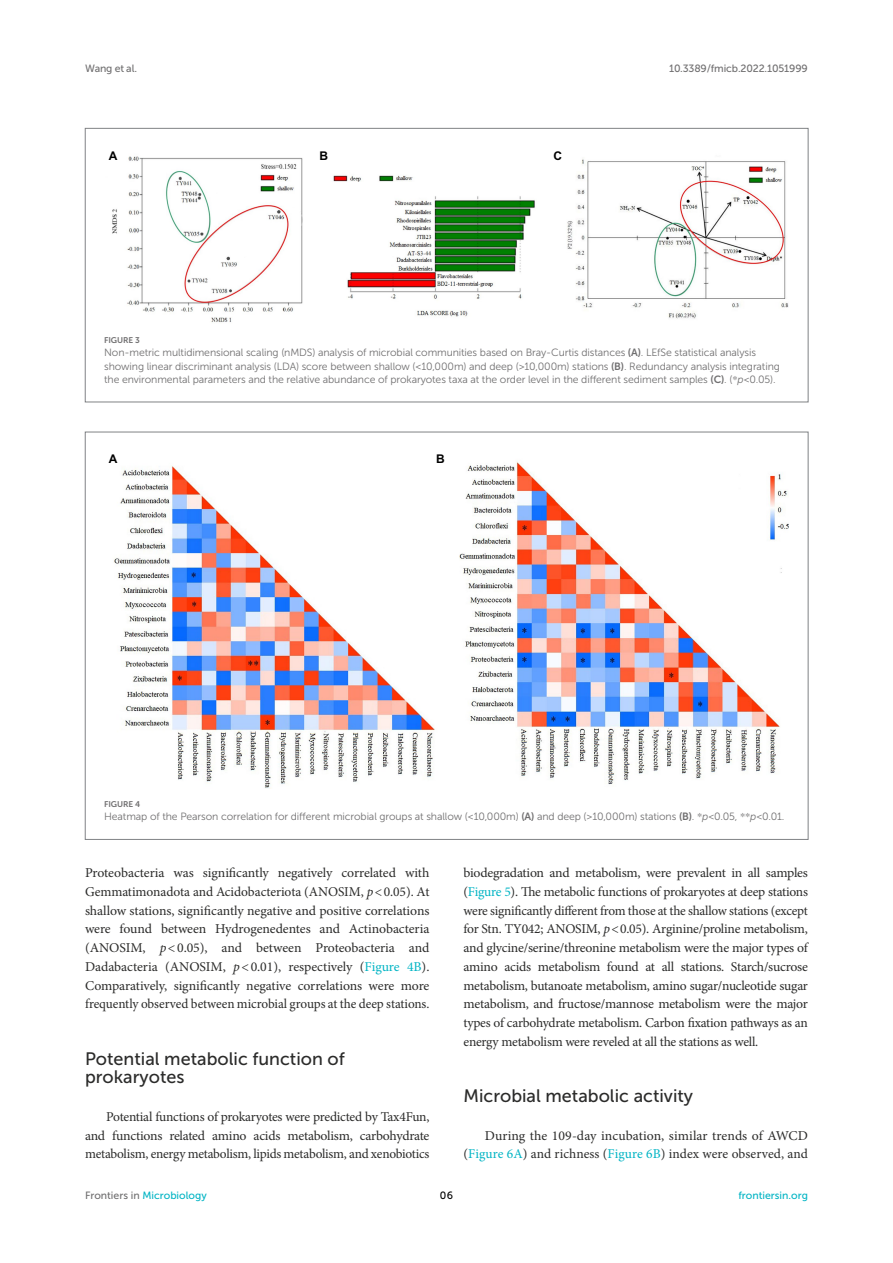
<style>
.page{position:relative;width:893px;height:1263px;background:#fff}
.page>*{position:absolute;margin:0;border:0;box-sizing:border-box;transform-origin:0 0}
.HEAD_2{font:18px/18.8px "Museo Sans 500";color:#2b2b2a}
.TEXT_FLUSH{font:13.5px/18.8px "Minion Pro";letter-spacing:-.01em;color:#2b2b2a;text-align:justify}
.TEXT{font:13.5px/18.8px "Minion Pro";letter-spacing:-.005em;color:#2b2b2a;text-align:justify}
.t1{font:700 12px "Arial";color:#000}
.FIG_LEG{font:10.5px/13.5px "Museo Sans 300";letter-spacing:-.01em;color:#706f70}
.t2{font:10.5px "Museo Sans 500";color:#00b4c4}
.t3{font:10.5px "Museo Sans 500";letter-spacing:-.015em;color:#706f70}
.t4{font:10.5px "Museo Sans 500";color:#000}
.FIG_HD{font:8.25px "Museo Sans 700";letter-spacing:-.01em;color:#706f70}
.s1{font-family:"Museo Sans 700"}
.s2{font-family:"STIX General"}
.s3{font-style:italic}
.s4{color:#00b4c4}
.s5{color:#706f70}
</style>
<div class="page">
<img style="left:112px;top:156px;width:677px;height:166px">
<div style="left:85px;top:128px;width:723px;height:274px;border:1px solid #808285"></div>
<img style="left:114px;top:462px;width:675px;height:326px">
<p class="t3" style="left:85px;top:63px;width:53px">Wang et al.</p>
<p class="t3" style="left:669px;top:63px;width:140px">10.3389/fmicb.2022.1051999</p>
<p class="t1" style="left:109px;top:147px;width:10px">A</p>
<p class="t1" style="left:319px;top:147px;width:10px">B</p>
<p class="t1" style="left:553px;top:147px;width:10px">C</p>
<p class="FIG_HD" style="left:104px;top:335px;width:37px">FIGURE 3</p>
<p class="FIG_LEG" style="left:104px;top:346px;width:677px">Non-metric multidimensional scaling (nMDS) analysis of microbial communities based on Bray-Curtis distances <span class="s1">(A)</span>. LEfSe statistical analysis showing linear discriminant analysis (LDA) score between shallow (&lt;10,000 m) and deep (&gt;10,000 m) stations <span class="s1">(B)</span>. Redundancy analysis integrating the environmental parameters and the relative abundance of prokaryotes taxa at the order level in the different sediment samples <span class="s1">(C)</span>. (<span class="s2">*</span><span class="s3">p</span> &lt; 0.05).</p>
<p class="t1" style="left:109px;top:451px;width:10px">A</p>
<p class="t1" style="left:436px;top:451px;width:10px">B</p>
<p class="FIG_HD" style="left:104px;top:799px;width:37px">FIGURE 4</p>
<p class="FIG_LEG" style="left:104px;top:810px;width:682px">Heatmap of the Pearson correlation for different microbial groups at shallow (&lt;10,000 m) <span class="s1">(A)</span> and deep (&gt;10,000 m) stations <span class="s1">(B)</span>. <span class="s2">*</span><span class="s3">p</span> &lt; 0.05, <span class="s2">**</span><span class="s3">p</span> &lt; 0.01.</p>
<p class="TEXT" style="left:85px;top:863px;width:346px">Proteobacteria was significantly negatively correlated with Gemmatimonadota and Acidobacteriota (ANOSIM, <span class="s3">p</span>&lt;0.05). At shallow stations, significantly negative and positive correlations were found between Hydrogenedentes and Actinobacteria (ANOSIM, <span class="s3">p</span>&lt;0.05), and between Proteobacteria and Dadabacteria (ANOSIM, <span class="s3">p</span>&lt;0.01), respectively (<span class="s4">Figure 4B</span>).<br>Comparatively, significantly negative correlations were more frequently observed between microbial groups at the deep stations.</p>
<p class="HEAD_2" style="left:85px;top:1049px;width:261px">Potential metabolic function of prokaryotes</p>
<p class="TEXT_FLUSH" style="left:85px;top:1107px;width:346px;text-indent:21px">Potential functions of prokaryotes were predicted by Tax4Fun, and functions related amino acids metabolism, carbohydrate metabolism, energy metabolism, lipids metabolism, and xenobiotics</p>
<p class="TEXT_FLUSH" style="left:463px;top:863px;width:346px">biodegradation and metabolism, were prevalent in all samples (<span class="s4">Figure 5</span>). The metabolic functions of prokaryotes at deep stations were significantly different from those at the shallow stations (except for Stn. TY042; ANOSIM, <span class="s3">p</span>&lt;0.05). Arginine/proline metabolism, and glycine/serine/threonine metabolism were the major types of amino acids metabolism found at all stations. Starch/sucrose metabolism, butanoate metabolism, amino sugar/nucleotide sugar metabolism, and fructose/mannose metabolism were the major types of carbohydrate metabolism. Carbon fixation pathways as an energy metabolism were reveled at all the stations as well.</p>
<p class="HEAD_2" style="left:463px;top:1086px;width:231px">Microbial metabolic activity</p>
<p class="TEXT_FLUSH" style="left:463px;top:1126px;width:346px;text-align:right">During the 109-day incubation, similar trends of AWCD (<span class="s4">Figure 6A</span>) and richness (<span class="s4">Figure 6B</span>) index were observed, and</p>
<p class="t2" style="left:85px;top:1190px;width:123px"><span class="s5">Frontiers in</span> Microbiology</p>
<p class="t4" style="left:440px;top:1190px;width:15px">06</p>
<p class="t2" style="left:738px;top:1190px;width:71px">frontiersin.org</p>
</div>
